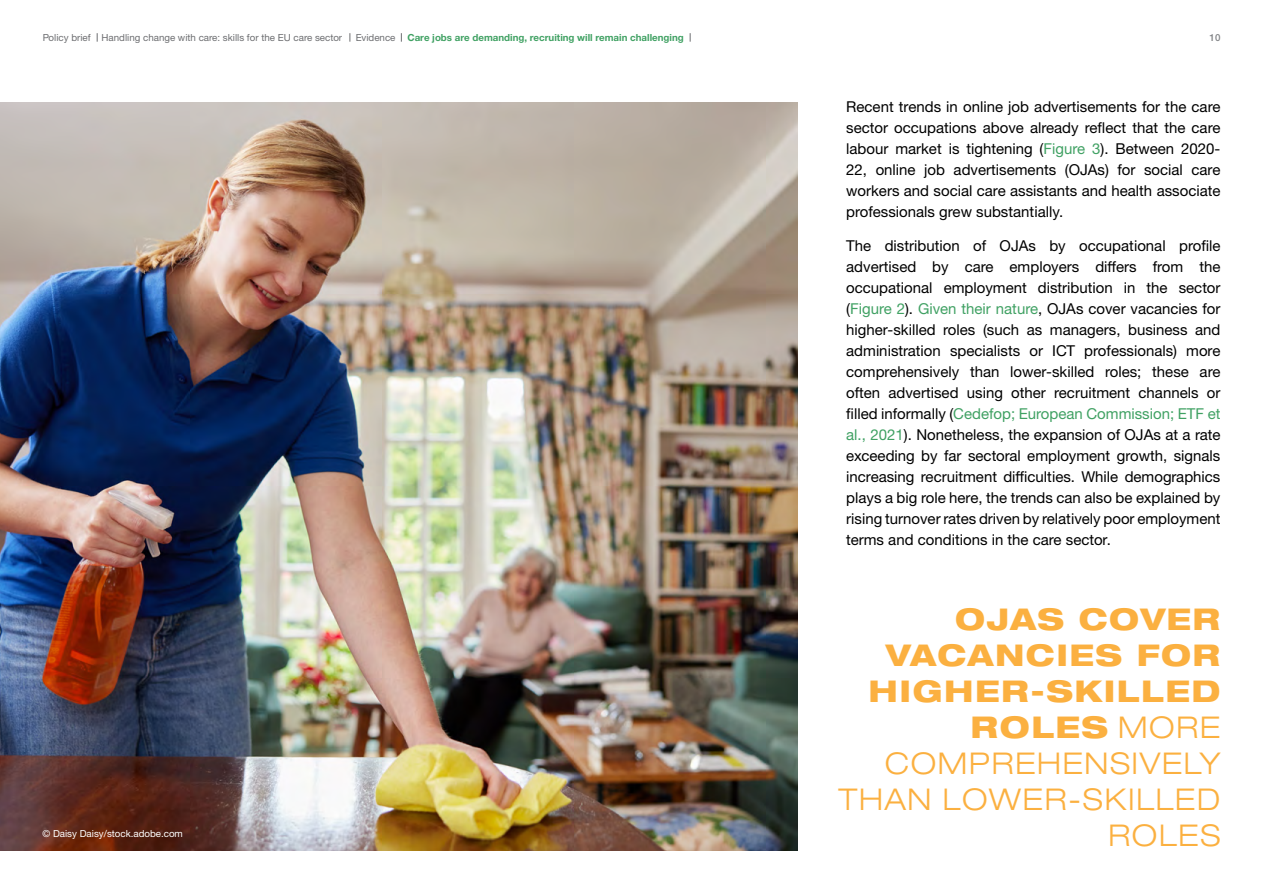
<style>
.page{position:relative;width:1263px;height:893px;background:#fff}
.page>*{position:absolute;margin:0;border:0;box-sizing:border-box;transform-origin:0 0}
.t1{font:300 expanded 30px/36px "Helvetica Neue LTW1 G";letter-spacing:.05em;color:#fbb040;text-align:right}
.t2{font:15px/21px "Helvetica Neue LTW1 G";color:#000;text-align:justify}
.t3{font:700 9.75px "Helvetica Neue LTW1 G";color:#40a163}
.t4{font:9.75px "Helvetica Neue LTW1 G";color:#6d6e71}
.t5{font:9.75px "Helvetica Neue LTW1 G";color:#fff}
.t6{font:500 9.75px "Helvetica Neue LTW1 G";color:#808285}
.s1{font-weight:400;color:#6d6e71}
.s2{color:#40a163}
.s3{font-weight:800}
</style>
<div class="page">
<img style="left:0;top:102px;width:797px;height:749px">
<p class="t4" style="left:43px;top:31px;width:301px">Policy brief Handling change with care: skills for the EU care sector</p>
<p class="t3" style="left:356px;top:32px;width:330px"><span class="s1">Evidence</span> Care jobs are demanding, recruiting will remain challenging</p>
<p class="t5" style="left:43px;top:827px;width:142px">© Daisy Daisy/stock.adobe.com</p>
<p class="t6" style="left:1209px;top:31px;width:12px">10</p>
<p class="t2" style="left:846px;top:96px;width:376px">Recent trends in online job advertisements for the care sector occupations above already reflect that the care labour market is tightening (<span class="s2">Figure 3</span>). Between 2020- 22, online job advertisements (OJAs) for social care workers and social care assistants and health associate professionals grew substantially.</p>
<p class="t2" style="left:846px;top:235px;width:376px">The distribution of OJAs by occupational profile advertised by care employers differs from the occupational employment distribution in the sector (<span class="s2">Figure 2</span>). <span class="s2">Given their nature</span>, OJAs cover vacancies for higher-skilled roles (such as managers, business and administration specialists or ICT professionals) more comprehensively than lower-skilled roles; these are often advertised using other recruitment channels or filled informally (<span class="s2">Cedefop; European Commission; ETF et al., 2021</span>). Nonetheless, the expansion of OJAs at a rate exceeding by far sectoral employment growth, signals increasing recruitment difficulties. While demographics plays a big role here, the trends can also be explained by rising turnover rates driven by relatively poor employment terms and conditions in the care sector.</p>
<h1 class="t1" style="left:839px;top:600px;width:383px"><span class="s3">OJAS COVER<br>VACANCIES FOR<br>HIGHER-SKILLED<br>ROLES</span> MORE<br>COMPREHENSIVELY<br>THAN LOWER-SKILLED<br>ROLES</h1>
</div>
